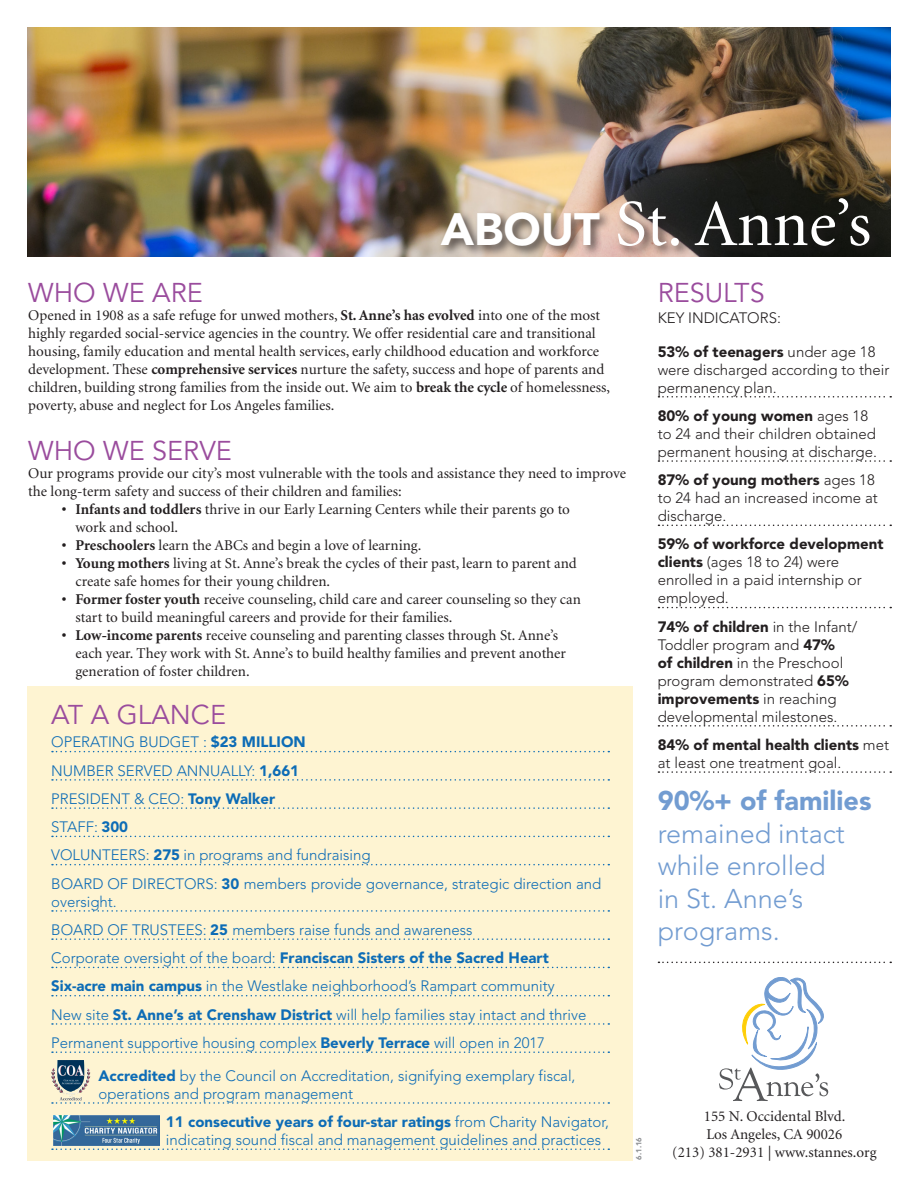
<style>
.page{position:relative;width:918px;height:1188px;background:#fff}
.page>*{position:absolute;margin:0;border:0;box-sizing:border-box;transform-origin:0 0}
.t1{font:66px "Minion LT";color:#fff}
.at_a_glance{font:300 27px/32.4px "Avenir";color:#729cd1}
.t2{font:27px "Avenir";color:#9a4c9d}
.t3{font:15px/18px "Minion LT";color:#231f20}
.at_a_glance-2{font:300 15px/18px "Avenir";color:#0d6cb6}
.at_a_glance-3{font:300 15px/18px "Avenir";color:#231f20}
.at_a_glance-4{font:900 15px "Avenir LT";color:#0d6cb6}
.t4{font:900 7.5px "Avenir LT";color:#8f9194}
.s1{font-family:"Avenir LT";font-weight:900;font-size:45px}
.s2{font-weight:700}
.s3{font-family:"Avenir LT";font-weight:900}
.s4{font-family:"Avenir";font-weight:300}
</style>
<div class="page">
<svg style="left:658px;top:396px;width:233px;height:2px"></svg>
<svg style="left:658px;top:460px;width:233px;height:2px"></svg>
<svg style="left:658px;top:525px;width:233px;height:1px"></svg>
<svg style="left:658px;top:607px;width:233px;height:1px"></svg>
<svg style="left:658px;top:725px;width:233px;height:2px"></svg>
<svg style="left:658px;top:771px;width:233px;height:2px"></svg>
<svg style="left:658px;top:962px;width:233px;height:1px"></svg>
<img style="left:27px;top:27px;width:864px;height:229px">
<div style="left:438px;top:195px;width:444px;height:64px;background:#231f20;opacity:.75"></div>
<svg style="left:719px;top:977px;width:110px;height:124px"></svg>
<div style="left:27px;top:686px;width:606px;height:475px;background:#fef4d2"></div>
<svg style="left:52px;top:751px;width:557px;height:1px"></svg>
<svg style="left:52px;top:779px;width:557px;height:2px"></svg>
<svg style="left:52px;top:807px;width:557px;height:2px"></svg>
<svg style="left:52px;top:836px;width:557px;height:1px"></svg>
<svg style="left:52px;top:864px;width:557px;height:1px"></svg>
<svg style="left:52px;top:910px;width:557px;height:2px"></svg>
<svg style="left:52px;top:938px;width:557px;height:2px"></svg>
<svg style="left:52px;top:967px;width:557px;height:1px"></svg>
<svg style="left:52px;top:995px;width:557px;height:1px"></svg>
<svg style="left:52px;top:1023px;width:557px;height:2px"></svg>
<svg style="left:52px;top:1051px;width:557px;height:2px"></svg>
<svg style="left:52px;top:1102px;width:557px;height:2px"></svg>
<svg style="left:52px;top:1148px;width:557px;height:2px"></svg>
<svg style="left:61px;top:1060px;width:23px;height:1px"></svg>
<img style="left:60px;top:1097px;width:22px;height:3px">
<img style="left:53px;top:1115px;width:107px;height:30px">
<p class="t1" style="left:441px;top:191px;width:432px"><span class="s1">ABOUT</span> St. Anne’s</p>
<p class="t2" style="left:28px;top:277px;width:176px">WHO WE ARE</p>
<p class="t3" style="left:28px;top:306px;width:583px">Opened in 1908 as a safe refuge for unwed mothers, <span class="s2">St. Anne’s has evolved</span> into one of the most highly regarded social-service agencies in the country. We offer residential care and transitional housing, family education and mental health services, early childhood education and workforce development. These <span class="s2">comprehensive services</span> nurture the safety, success and hope of parents and children, building strong families from the inside out. We aim to <span class="s2">break the cycle</span> of homelessness, poverty, abuse and neglect for Los Angeles families.</p>
<p class="t2" style="left:28px;top:435px;width:205px">WHO WE SERVE</p>
<p class="t3" style="left:28px;top:465px;width:599px">Our programs provide our city’s most vulnerable with the tools and assistance they need to improve the long-term safety and success of their children and families:</p>
<p class="t3" style="left:75px;top:501px;width:496px;text-indent:-14px"><span class="s2">• Infants and toddlers</span> thrive in our Early Learning Centers while their parents go to work and school.</p>
<p class="t3" style="left:62px;top:537px;width:361px"><span class="s2">• Preschoolers</span> learn the ABCs and begin a love of learning.</p>
<p class="t3" style="left:75px;top:555px;width:503px;text-indent:-14px"><span class="s2">• Young mothers</span> living at St. Anne’s break the cycles of their past, learn to parent and create safe homes for their young children.</p>
<p class="t3" style="left:75px;top:591px;width:507px;text-indent:-14px"><span class="s2">• Former foster youth</span> receive counseling, child care and career counseling so they can start to build meaningful careers and provide for their families.</p>
<p class="t3" style="left:75px;top:627px;width:492px;text-indent:-14px"><span class="s2">• Low-income parents</span> receive counseling and parenting classes through St. Anne’s each year. They work with St. Anne’s to build healthy families and prevent another generation of foster children.</p>
<p class="t2" style="left:51px;top:699px;width:176px">AT A GLANCE</p>
<p class="at_a_glance-2" style="left:51px;top:733px;width:256px">OPERATING BUDGET : <span class="s3">$23 MILLION</span></p>
<p class="at_a_glance-2" style="left:51px;top:762px;width:249px">NUMBER SERVED ANNUALLY: <span class="s3">1,661</span></p>
<p class="at_a_glance-2" style="left:51px;top:790px;width:225px">PRESIDENT &amp; CEO: <span class="s3">Tony Walker</span></p>
<p class="at_a_glance-2" style="left:51px;top:818px;width:78px">STAFF: <span class="s3">300</span></p>
<p class="at_a_glance-2" style="left:51px;top:846px;width:321px">VOLUNTEERS: <span class="s3">275</span> in programs and fundraising</p>
<p class="at_a_glance-2" style="left:51px;top:875px;width:552px">BOARD OF DIRECTORS: <span class="s3">30</span> members provide governance, strategic direction and oversight.</p>
<p class="at_a_glance-2" style="left:51px;top:921px;width:423px">BOARD OF TRUSTEES: <span class="s3">25</span> members raise funds and awareness</p>
<p class="at_a_glance-4" style="left:51px;top:949px;width:499px"><span class="s4">Corporate oversight of the board:</span> Franciscan Sisters of the Sacred Heart</p>
<p class="at_a_glance-2" style="left:51px;top:977px;width:505px"><span class="s3">Six-acre main campus</span> in the Westlake neighborhood’s Rampart community</p>
<p class="at_a_glance-2" style="left:51px;top:1006px;width:537px">New site <span class="s3">St. Anne’s at Crenshaw District</span> will help families stay intact and thrive</p>
<p class="at_a_glance-2" style="left:51px;top:1034px;width:495px">Permanent supportive housing complex <span class="s3">Beverly Terrace</span> will open in 2017</p>
<p class="at_a_glance-2" style="left:98px;top:1067px;width:479px"><span class="s3">Accredited</span> by the Council on Accreditation, signifying exemplary fiscal, operations and program management</p>
<p class="at_a_glance-2" style="left:166px;top:1113px;width:445px"><span class="s3">11 consecutive years of four-star ratings</span> from Charity Navigator, indicating sound fiscal and management guidelines and practices</p>
<p class="t2" style="left:658px;top:277px;width:109px">RESULTS</p>
<p class="at_a_glance-3" style="left:658px;top:309px;width:125px">KEY INDICATORS:</p>
<p class="at_a_glance-3" style="left:658px;top:342px;width:233px"><span class="s3">53% of teenagers</span> under age 18 were discharged according to their permanency plan.</p>
<p class="at_a_glance-3" style="left:658px;top:407px;width:221px"><span class="s3">80% of young women</span> ages 18 to 24 and their children obtained permanent housing at discharge.</p>
<p class="at_a_glance-3" style="left:658px;top:471px;width:222px"><span class="s3">87% of young mothers</span> ages 18 to 24 had an increased income at discharge.</p>
<p class="at_a_glance-3" style="left:658px;top:535px;width:227px"><span class="s3">59% of workforce development clients</span> (ages 18 to 24) were enrolled in a paid internship or employed.</p>
<p class="at_a_glance-3" style="left:658px;top:617px;width:201px"><span class="s3">74% of children</span> in the Infant/<br>Toddler program and <span class="s3">47%<br>of children</span> in the Preschool program demonstrated <span class="s3">65% improvements</span> in reaching developmental milestones.</p>
<p class="at_a_glance-3" style="left:658px;top:736px;width:233px"><span class="s3">84% of mental health clients</span> met at least one treatment goal.</p>
<p class="at_a_glance" style="left:658px;top:785px;width:215px"><span class="s3">90%+ of families </span>remained intact while enrolled<br>in St. Anne’s programs.</p>
<p class="t3" style="left:704px;top:1108px;width:143px">155 N. Occidental Blvd.</p>
<p class="t3" style="left:706px;top:1126px;width:138px">Los Angeles, CA 90026</p>
<p class="t4" style="left:634px;top:1160px;width:24px;rotate:-90deg">6.1.16</p>
<p class="t3" style="left:672px;top:1144px;width:206px">(213) 381-2931 | www.stannes.org</p>
</div>
